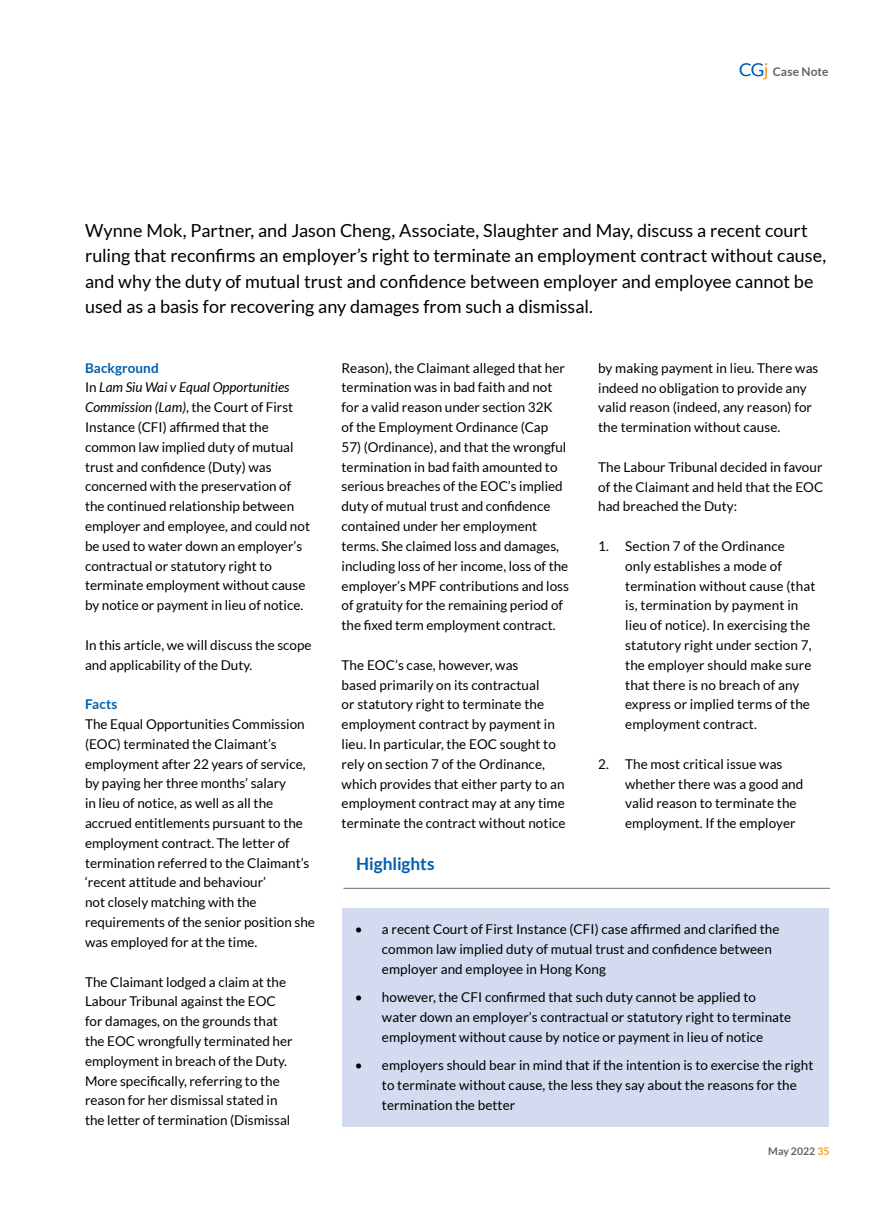
<style>
.page{position:relative;width:893px;height:1212px;background:#fff}
.page>*{position:absolute;margin:0;border:0;box-sizing:border-box;transform-origin:0 0}
.t1{font:18px/25.5px "Lato";color:#000}
.t2{font:700 17.25px "Lato";color:#005fae}
.t3{font:13.5px/19.8px "Lato";color:#000}
.t4{font:700 13.5px "Lato";letter-spacing:.015em;color:#005fae}
.t5{font:700 12px "Lato";letter-spacing:.01em;color:#636466}
.t6{font:700 10.5px "Lato";color:#636466}
.s1{font-weight:700;color:#005fae}
.s2{font-style:italic}
.s3{color:#f99d1c}
</style>
<div class="page">
<svg style="left:740px;top:63px;width:27px;height:16px"></svg>
<div style="left:342px;top:909px;width:487px;height:218px;background:#d4daef"></div>
<hr style="left:343px;top:888px;width:487px;height:1px;background:#6d6e71">
<p class="t5" style="left:773px;top:65px;width:57px">Case Note</p>
<p class="t1" style="left:85px;top:217px;width:743px">Wynne Mok, Partner, and Jason Cheng, Associate, Slaughter and May, discuss a recent court ruling that reconfirms an employer’s right to terminate an employment contract without cause, and why the duty of mutual trust and confidence between employer and employee cannot be used as a basis for recovering any damages from such a dismissal.</p>
<p class="t3" style="left:85px;top:358px;width:226px"><span class="s1">Background<br></span>In <span class="s2">Lam Siu Wai v Equal Opportunities Commission (Lam)</span>, the Court of First Instance (CFI) affirmed that the common law implied duty of mutual trust and confidence (Duty) was concerned with the preservation of the continued relationship between employer and employee, and could not be used to water down an employer’s contractual or statutory right to terminate employment without cause by notice or payment in lieu of notice.</p>
<p class="t3" style="left:85px;top:635px;width:228px">In this article, we will discuss the scope and applicability of the Duty.</p>
<p class="t4" style="left:85px;top:696px;width:34px">Facts</p>
<p class="t3" style="left:85px;top:714px;width:231px">The Equal Opportunities Commission (EOC) terminated the Claimant’s employment after 22 years of service, by paying her three months’ salary<br>in lieu of notice, as well as all the accrued entitlements pursuant to the employment contract. The letter of termination referred to the Claimant’s ‘recent attitude and behaviour’<br>not closely matching with the requirements of the senior position she was employed for at the time.</p>
<p class="t3" style="left:85px;top:971px;width:209px">The Claimant lodged a claim at the Labour Tribunal against the EOC for damages, on the grounds that the EOC wrongfully terminated her employment in breach of the Duty.<br>More specifically, referring to the reason for her dismissal stated in the letter of termination (Dismissal</p>
<p class="t3" style="left:342px;top:358px;width:225px">Reason), the Claimant alleged that her termination was in bad faith and not for a valid reason under section 32K of the Employment Ordinance (Cap</p>
<p class="t3" style="left:342px;top:437px;width:229px">57) (Ordinance), and that the wrongful termination in bad faith amounted to serious breaches of the EOC’s implied duty of mutual trust and confidence contained under her employment terms. She claimed loss and damages, including loss of her income, loss of the employer’s MPF contributions and loss of gratuity for the remaining period of the fixed term employment contract.</p>
<p class="t3" style="left:342px;top:655px;width:226px">The EOC’s case, however, was<br>based primarily on its contractual<br>or statutory right to terminate the employment contract by payment in lieu. In particular, the EOC sought to rely on section 7 of the Ordinance, which provides that either party to an employment contract may at any time terminate the contract without notice</p>
<p class="t2" style="left:356px;top:854px;width:80px">Highlights</p>
<p class="t3" style="left:598px;top:358px;width:222px">by making payment in lieu. There was indeed no obligation to provide any valid reason (indeed, any reason) for the termination without cause.</p>
<p class="t3" style="left:598px;top:457px;width:227px;text-align:justify">The Labour Tribunal decided in favour of the Claimant and held that the EOC had breached the Duty:</p>
<p class="t3" style="left:625px;top:536px;width:192px;text-indent:-27px">1. Section 7 of the Ordinance<br>only establishes a mode of termination without cause (that is, termination by payment in lieu of notice). In exercising the statutory right under section 7, the employer should make sure that there is no breach of any express or implied terms of the employment contract.</p>
<p class="t3" style="left:625px;top:754px;width:180px;text-indent:-27px">2. The most critical issue was whether there was a good and valid reason to terminate the employment. If the employer</p>
<p class="t3" style="left:382px;top:919px;width:399px;text-indent:-27px">• a recent Court of First Instance (CFI) case affirmed and clarified the common law implied duty of mutual trust and confidence between employer and employee in Hong Kong</p>
<p class="t3" style="left:382px;top:987px;width:411px;text-indent:-27px">• however, the CFI confirmed that such duty cannot be applied to water down an employer’s contractual or statutory right to terminate employment without cause by notice or payment in lieu of notice</p>
<p class="t3" style="left:382px;top:1055px;width:433px;text-indent:-27px">• employers should bear in mind that if the intention is to exercise the right to terminate without cause, the less they say about the reasons for the termination the better</p>
<p class="t6" style="left:768px;top:1145px;width:63px">May 2022 <span class="s3">35</span></p>
</div>
